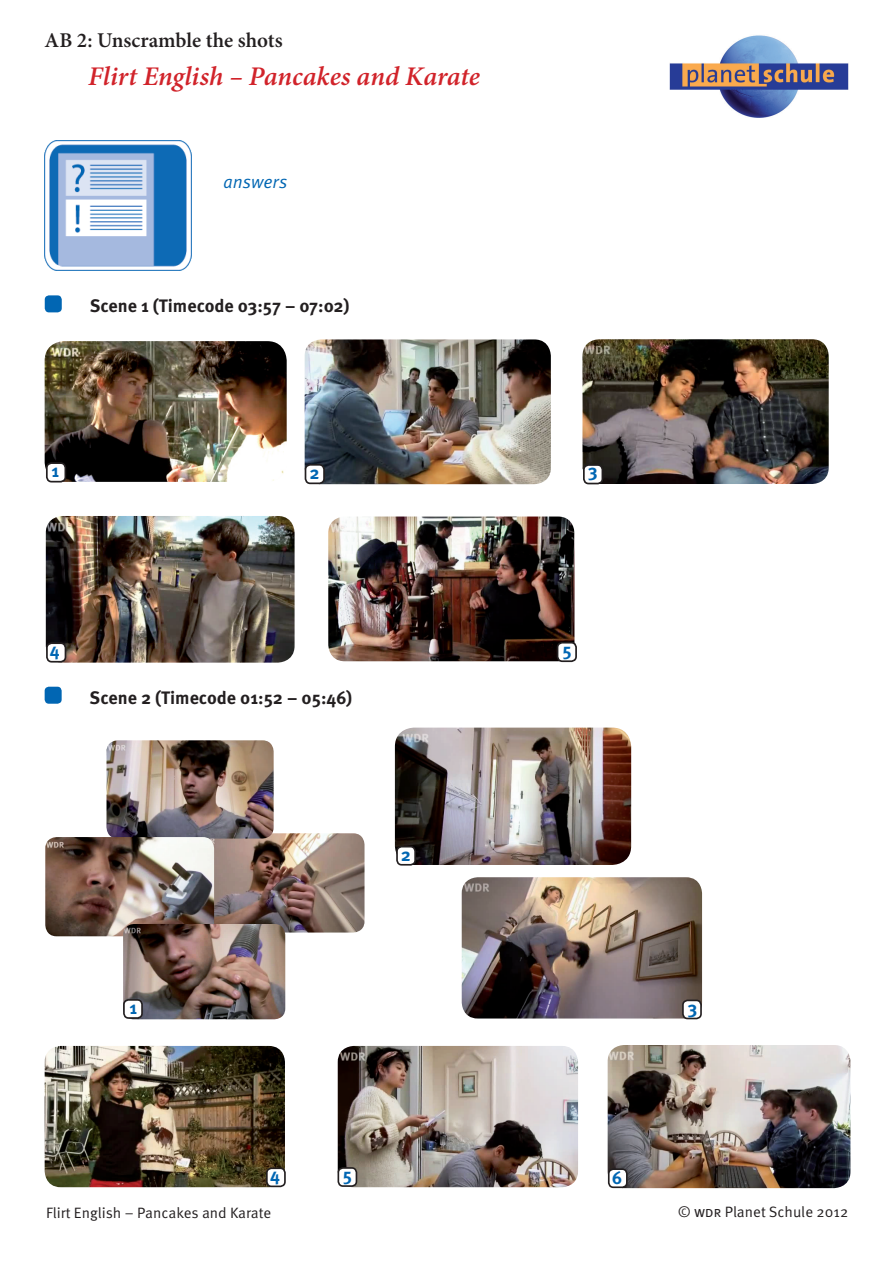
<style>
.page{position:relative;width:893px;height:1263px;background:#fff}
.page>*{position:absolute;margin:0;border:0;box-sizing:border-box;transform-origin:0 0}
.t1{font:italic 600 27px "Minion Pro";color:#d1232a}
.t2{font:600 21px "Minion Pro";color:#231f20}
.t3{font:700 18px "Meta OT";color:#231f20}
.t4{font:700 18px "Meta OT";color:#0166b3}
.t5{font:18px "Meta OT Norm Ita";color:#0166b3}
.t6{font:15px "Meta OT Norm";color:#231f20}
</style>
<div class="page">
<img style="left:670px;top:35px;width:178px;height:83px">
<img style="left:45px;top:141px;width:147px;height:129px">
<img style="left:45px;top:341px;width:242px;height:141px">
<div style="left:47px;top:463px;width:18px;height:19px;background:#fff;border-radius:5px"></div>
<div style="left:46px;top:462px;width:20px;height:20px;border:2px solid #231f20;border-radius:5px"></div>
<img style="left:305px;top:339px;width:246px;height:145px">
<div style="left:305px;top:465px;width:19px;height:18px;background:#fff;border-radius:5px"></div>
<div style="left:305px;top:464px;width:20px;height:20px;border:2px solid #231f20;border-radius:5px"></div>
<img style="left:582px;top:339px;width:247px;height:145px">
<div style="left:584px;top:465px;width:18px;height:18px;background:#fff;border-radius:5px"></div>
<div style="left:583px;top:464px;width:20px;height:20px;border:2px solid #231f20;border-radius:5px"></div>
<img style="left:46px;top:516px;width:249px;height:147px">
<div style="left:47px;top:643px;width:18px;height:19px;background:#fff;border-radius:5px"></div>
<div style="left:46px;top:642px;width:20px;height:21px;border:2px solid #231f20;border-radius:5px"></div>
<img style="left:328px;top:516px;width:246px;height:145px">
<div style="left:558px;top:643px;width:18px;height:18px;background:#fff;border-radius:5px"></div>
<div style="left:557px;top:642px;width:20px;height:20px;border:2px solid #231f20;border-radius:5px"></div>
<img style="left:214px;top:833px;width:150px;height:99px">
<img style="left:107px;top:740px;width:167px;height:98px">
<img style="left:45px;top:837px;width:169px;height:99px">
<img style="left:123px;top:924px;width:162px;height:95px">
<div style="left:124px;top:1000px;width:18px;height:18px;background:#fff;border-radius:5px"></div>
<div style="left:123px;top:999px;width:20px;height:20px;border:2px solid #231f20;border-radius:5px"></div>
<img style="left:395px;top:728px;width:236px;height:137px">
<div style="left:397px;top:847px;width:18px;height:18px;background:#fff;border-radius:5px"></div>
<div style="left:396px;top:846px;width:20px;height:19px;border:2px solid #231f20;border-radius:5px"></div>
<img style="left:462px;top:877px;width:240px;height:141px">
<div style="left:683px;top:1000px;width:18px;height:18px;background:#fff;border-radius:5px"></div>
<div style="left:682px;top:999px;width:20px;height:20px;border:2px solid #231f20;border-radius:5px"></div>
<img style="left:45px;top:1046px;width:240px;height:141px">
<div style="left:267px;top:1168px;width:18px;height:18px;background:#fff;border-radius:5px"></div>
<div style="left:266px;top:1167px;width:20px;height:20px;border:2px solid #231f20;border-radius:5px"></div>
<img style="left:338px;top:1046px;width:240px;height:141px">
<div style="left:338px;top:1168px;width:18px;height:18px;background:#fff;border-radius:5px"></div>
<div style="left:337px;top:1167px;width:20px;height:20px;border:2px solid #231f20;border-radius:5px"></div>
<img style="left:608px;top:1045px;width:242px;height:143px">
<div style="left:609px;top:1169px;width:18px;height:18px;background:#fff;border-radius:5px"></div>
<div style="left:608px;top:1168px;width:20px;height:20px;border:2px solid #231f20;border-radius:5px"></div>
<div style="left:45px;top:295px;width:17px;height:17px;background:#0166b3;border-radius:4px"></div>
<div style="left:45px;top:687px;width:17px;height:17px;background:#0166b3;border-radius:4px"></div>
<p class="t2" style="left:45px;top:26px;width:240px">AB 2: Unscramble the shots</p>
<h1 class="t1" style="left:88px;top:58px;width:393px">Flirt English – Pancakes and Karate</h1>
<p class="t5" style="left:223px;top:171px;width:66px">answers</p>
<p class="t3" style="left:90px;top:295px;width:261px">Scene 1 (Timecode 03:57 – 07:02)</p>
<p class="t4" style="left:51px;top:460px;width:9px">1</p>
<p class="t4" style="left:309px;top:462px;width:12px">2</p>
<p class="t4" style="left:588px;top:460px;width:11px">3</p>
<p class="t4" style="left:50px;top:639px;width:11px">4</p>
<p class="t4" style="left:562px;top:639px;width:11px">5</p>
<p class="t3" style="left:90px;top:687px;width:264px">Scene 2 (Timecode 01:52 – 05:46)</p>
<p class="t4" style="left:129px;top:997px;width:9px">1</p>
<p class="t4" style="left:401px;top:844px;width:12px">2</p>
<p class="t4" style="left:270px;top:1164px;width:11px">4</p>
<p class="t4" style="left:343px;top:1164px;width:11px">5</p>
<p class="t4" style="left:612px;top:1167px;width:12px">6</p>
<p class="t4" style="left:687px;top:997px;width:11px">3</p>
<p class="t6" style="left:46px;top:1203px;width:227px">Flirt English – Pancakes and Karate</p>
<p class="t6" style="left:678px;top:1203px;width:172px">© wdr Planet Schule 2012</p>
</div>
